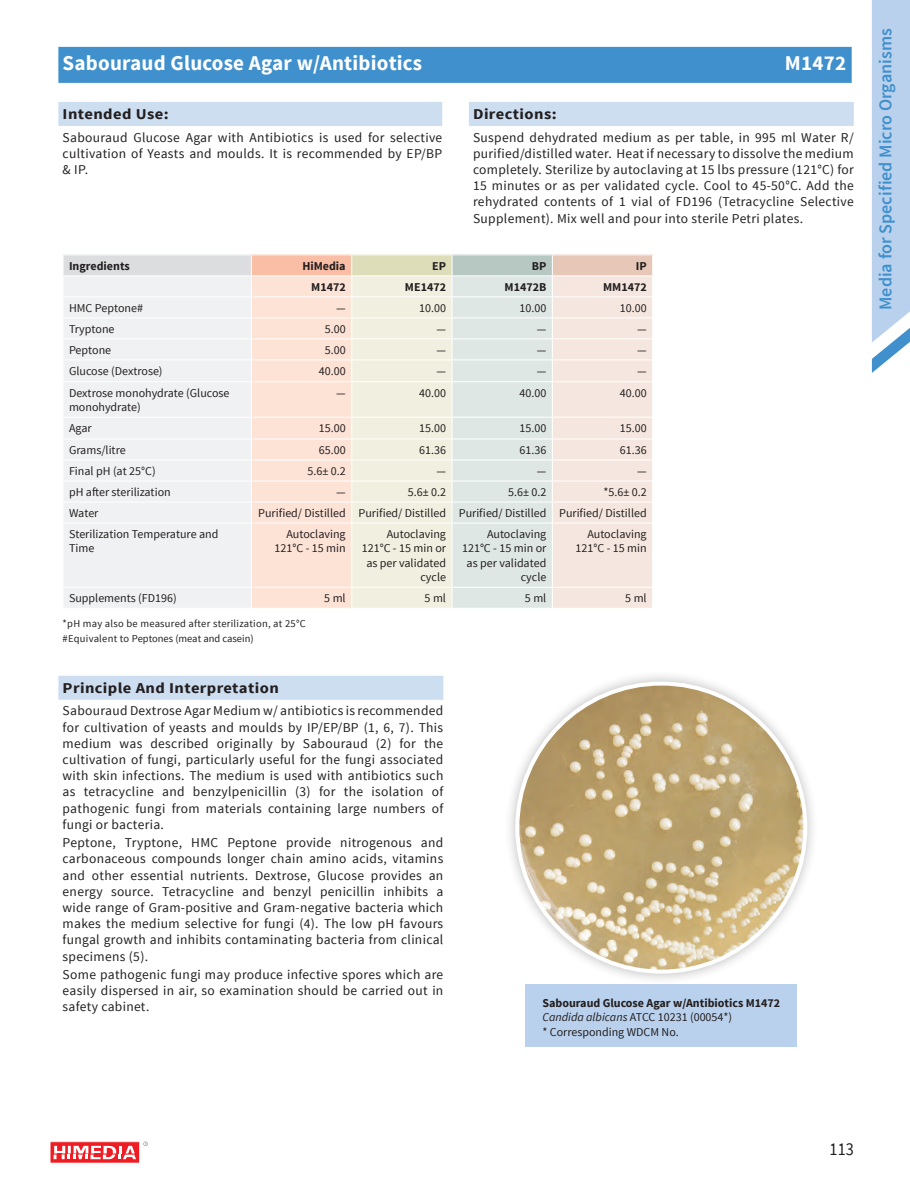
<style>
.page{position:relative;width:910px;height:1195px;background:#fff}
.page>*{position:absolute;margin:0;border:0;box-sizing:border-box;transform-origin:0 0}
.Heading_Microbial_Li{font:700 21px "Source Sans Pro";letter-spacing:.01em;color:#fff}
.t1{font:600 18px "Source Sans Pro";color:#3f90cd}
.t2{font:18px "Source Sans Pro";color:#231f20;scale:.9 1}
.Sub_Heading{font:700 15px "Source Sans Pro";letter-spacing:.025em;color:#231f20;scale:1.1 1}
.Para_Text{font:13.5px/16.2px "Source Sans Pro";letter-spacing:.025em;color:#231f20;text-align:justify}
.Table_Text{font:12px/14.4px "Source Sans Pro";color:#231f20;text-align:right}
.Image_Text{font:12px "Source Sans Pro";color:#231f20}
.Table_Sub_Heading{font:700 12px "Source Sans Pro";color:#231f20}
.Image_Head{font:700 12px "Source Sans Pro";color:#231f20}
.Para_Text-2{font:10.5px "Source Sans Pro";letter-spacing:.025em;color:#231f20}
.Para_Text-3{font:10.5px "Source Sans Pro";color:#231f20}
.s1{font-style:italic}
</style>
<div class="page">
<div style="left:50px;top:1141px;width:90px;height:22px;background:#ee1d23"></div>
<div style="left:50px;top:1141px;width:90px;height:22px;border:1px solid #fff"></div>
<svg style="left:54px;top:1145px;width:82px;height:14px"></svg>
<svg style="left:143px;top:1141px;width:5px;height:4px"></svg>
<div style="left:526px;top:984px;width:271px;height:62px;background:#b9d1ec"></div>
<div style="left:58px;top:47px;width:793px;height:36px;background:#3f90cd"></div>
<div style="left:58px;top:102px;width:384px;height:24px;background:#cddef1"></div>
<div style="left:469px;top:102px;width:384px;height:24px;background:#cddef1"></div>
<div style="left:63px;top:255px;width:188px;height:21px;background:#dcdddf"></div>
<div style="left:64px;top:277px;width:187px;height:331px;background:#f0f1f2"></div>
<hr style="left:63px;top:275px;width:188px;height:1px;background:#fff">
<hr style="left:63px;top:296px;width:188px;height:1px;background:#fff">
<hr style="left:63px;top:317px;width:188px;height:1px;background:#fff">
<hr style="left:63px;top:338px;width:188px;height:1px;background:#fff">
<hr style="left:63px;top:359px;width:188px;height:1px;background:#fff">
<svg style="left:63px;top:255px;width:1px;height:20px"></svg>
<hr style="left:63px;top:381px;width:188px;height:1px;background:#fff">
<hr style="left:63px;top:417px;width:188px;height:1px;background:#fff">
<hr style="left:63px;top:438px;width:188px;height:1px;background:#fff">
<hr style="left:63px;top:459px;width:188px;height:1px;background:#fff">
<hr style="left:63px;top:480px;width:188px;height:1px;background:#fff">
<hr style="left:63px;top:501px;width:188px;height:1px;background:#fff">
<hr style="left:63px;top:522px;width:188px;height:1px;background:#fff">
<hr style="left:63px;top:587px;width:188px;height:1px;background:#fff">
<svg style="left:251px;top:255px;width:402px;height:353px;background:#f0e7dd"></svg>
<div style="left:58px;top:675px;width:385px;height:24px;background:#cddef1"></div>
<div style="left:503px;top:670px;width:316px;height:315px;background:#231f20;opacity:.3"></div>
<img style="left:517px;top:683px;width:288px;height:288px;border-radius:144px">
<svg style="left:872px;top:0;width:38px;height:373px;background:#bad2ec"></svg>
<p class="Heading_Microbial_Li" style="left:63px;top:50px;width:361px">Sabouraud Glucose Agar w/Antibiotics</p>
<p class="Heading_Microbial_Li" style="left:785px;top:50px;width:63px">M1472</p>
<p class="Sub_Heading" style="left:63px;top:104px;width:98px">Intended Use:</p>
<p class="Para_Text" style="left:63px;top:129px;width:381px">Sabouraud Glucose Agar with Antibiotics is used for selective cultivation of Yeasts and moulds. It is recommended by EP/BP &amp; IP.</p>
<p class="Sub_Heading" style="left:473px;top:104px;width:77px">Directions:</p>
<p class="Para_Text" style="left:473px;top:129px;width:382px">Suspend dehydrated medium as per table, in 995 ml Water R/ purified/distilled water. Heat if necessary to dissolve the medium completely. Sterilize by autoclaving at 15 lbs pressure (121°C) for 15 minutes or as per validated cycle. Cool to 45-50°C. Add the rehydrated contents of 1 vial of FD196 (Tetracycline Selective Supplement). Mix well and pour into sterile Petri plates.</p>
<p class="Table_Sub_Heading" style="left:69px;top:258px;width:62px">Ingredients</p>
<p class="Table_Sub_Heading" style="left:302px;top:258px;width:45px">HiMedia</p>
<p class="Table_Sub_Heading" style="left:432px;top:258px;width:15px">EP</p>
<p class="Table_Sub_Heading" style="left:532px;top:258px;width:16px">BP</p>
<p class="Table_Sub_Heading" style="left:636px;top:258px;width:12px">IP</p>
<p class="Table_Sub_Heading" style="left:311px;top:279px;width:36px">M1472</p>
<p class="Table_Sub_Heading" style="left:405px;top:279px;width:43px">ME1472</p>
<p class="Table_Sub_Heading" style="left:504px;top:279px;width:43px">M1472B</p>
<p class="Table_Sub_Heading" style="left:603px;top:279px;width:45px">MM1472</p>
<p class="Table_Text" style="left:69px;top:301px;width:75px">HMC Peptone#</p>
<p class="Table_Text" style="left:336px;top:301px;width:11px">—</p>
<p class="Table_Text" style="left:419px;top:301px;width:28px">10.00</p>
<p class="Table_Text" style="left:519px;top:301px;width:28px">10.00</p>
<p class="Table_Text" style="left:620px;top:301px;width:28px">10.00</p>
<p class="Table_Text" style="left:69px;top:322px;width:47px">Tryptone</p>
<p class="Table_Text" style="left:325px;top:322px;width:22px">5.00</p>
<p class="Table_Text" style="left:436px;top:322px;width:11px">—</p>
<p class="Table_Text" style="left:537px;top:322px;width:11px">—</p>
<p class="Table_Text" style="left:637px;top:322px;width:11px">—</p>
<p class="Table_Text" style="left:69px;top:343px;width:44px">Peptone</p>
<p class="Table_Text" style="left:325px;top:343px;width:22px">5.00</p>
<p class="Table_Text" style="left:436px;top:343px;width:11px">—</p>
<p class="Table_Text" style="left:537px;top:343px;width:11px">—</p>
<p class="Table_Text" style="left:637px;top:343px;width:11px">—</p>
<p class="Table_Text" style="left:69px;top:364px;width:95px">Glucose (Dextrose)</p>
<p class="Table_Text" style="left:319px;top:364px;width:28px">40.00</p>
<p class="Table_Text" style="left:436px;top:364px;width:11px">—</p>
<p class="Table_Text" style="left:537px;top:364px;width:11px">—</p>
<p class="Table_Text" style="left:637px;top:364px;width:11px">—</p>
<p class="Table_Text" style="left:69px;top:386px;width:162px;text-align:left">Dextrose monohydrate (Glucose monohydrate)</p>
<p class="Table_Text" style="left:336px;top:386px;width:11px">—</p>
<p class="Table_Text" style="left:419px;top:386px;width:28px">40.00</p>
<p class="Table_Text" style="left:519px;top:386px;width:28px">40.00</p>
<p class="Table_Text" style="left:620px;top:386px;width:28px">40.00</p>
<p class="Table_Text" style="left:69px;top:421px;width:24px">Agar</p>
<p class="Table_Text" style="left:319px;top:421px;width:28px">15.00</p>
<p class="Table_Text" style="left:419px;top:421px;width:28px">15.00</p>
<p class="Table_Text" style="left:519px;top:421px;width:28px">15.00</p>
<p class="Table_Text" style="left:620px;top:421px;width:28px">15.00</p>
<p class="Table_Text" style="left:69px;top:443px;width:58px">Grams/litre</p>
<p class="Table_Text" style="left:319px;top:443px;width:28px">65.00</p>
<p class="Table_Text" style="left:419px;top:443px;width:28px">61.36</p>
<p class="Table_Text" style="left:519px;top:443px;width:28px">61.36</p>
<p class="Table_Text" style="left:620px;top:443px;width:28px">61.36</p>
<p class="Table_Text" style="left:69px;top:464px;width:88px">Final pH (at 25°C)</p>
<p class="Table_Text" style="left:307px;top:464px;width:40px">5.6± 0.2</p>
<p class="Table_Text" style="left:436px;top:464px;width:11px">—</p>
<p class="Table_Text" style="left:537px;top:464px;width:11px">—</p>
<p class="Table_Text" style="left:637px;top:464px;width:11px">—</p>
<p class="Table_Text" style="left:69px;top:485px;width:103px">pH after sterilization</p>
<p class="Table_Text" style="left:336px;top:485px;width:11px">—</p>
<p class="Table_Text" style="left:408px;top:485px;width:40px">5.6± 0.2</p>
<p class="Table_Text" style="left:508px;top:485px;width:40px">5.6± 0.2</p>
<p class="Table_Text" style="left:603px;top:485px;width:45px">*5.6± 0.2</p>
<p class="Table_Text" style="left:69px;top:506px;width:31px">Water</p>
<p class="Table_Text" style="left:258px;top:506px;width:89px">Purified/ Distilled</p>
<p class="Table_Text" style="left:358px;top:506px;width:89px">Purified/ Distilled</p>
<p class="Table_Text" style="left:459px;top:506px;width:89px">Purified/ Distilled</p>
<p class="Table_Text" style="left:559px;top:506px;width:89px">Purified/ Distilled</p>
<p class="Table_Text" style="left:69px;top:527px;width:151px;text-align:left">Sterilization Temperature and<br>Time</p>
<p class="Table_Text" style="left:274px;top:527px;width:73px">Autoclaving<br>121°C - 15 min</p>
<p class="Table_Text" style="left:362px;top:527px;width:86px">Autoclaving<br>121°C - 15 min or as per validated cycle</p>
<p class="Table_Text" style="left:462px;top:527px;width:86px">Autoclaving<br>121°C - 15 min or as per validated cycle</p>
<p class="Table_Text" style="left:575px;top:527px;width:73px">Autoclaving<br>121°C - 15 min</p>
<p class="Table_Text" style="left:69px;top:591px;width:109px">Supplements (FD196)</p>
<p class="Table_Text" style="left:324px;top:591px;width:23px">5 ml</p>
<p class="Table_Text" style="left:424px;top:591px;width:23px">5 ml</p>
<p class="Table_Text" style="left:525px;top:591px;width:23px">5 ml</p>
<p class="Table_Text" style="left:625px;top:591px;width:23px">5 ml</p>
<p class="Para_Text-2" style="left:63px;top:617px;width:245px">*pH may also be measured after sterilization, at 25°C</p>
<p class="Para_Text-3" style="left:63px;top:632px;width:192px">#Equivalent to Peptones (meat and casein)</p>
<p class="Sub_Heading" style="left:63px;top:678px;width:198px">Principle And Interpretation</p>
<p class="Para_Text" style="left:63px;top:703px;width:382px">Sabouraud Dextrose Agar Medium w/ antibiotics is recommended for cultivation of yeasts and moulds by IP/EP/BP (1, 6, 7). This medium was described originally by Sabouraud (2) for the cultivation of fungi, particularly useful for the fungi associated with skin infections. The medium is used with antibiotics such as tetracycline and benzylpenicillin (3) for the isolation of pathogenic fungi from materials containing large numbers of fungi or bacteria.</p>
<p class="Para_Text" style="left:63px;top:834px;width:382px">Peptone, Tryptone, HMC Peptone provide nitrogenous and carbonaceous compounds longer chain amino acids, vitamins and other essential nutrients. Dextrose, Glucose provides an energy source. Tetracycline and benzyl penicillin inhibits a wide range of Gram-positive and Gram-negative bacteria which makes the medium selective for fungi (4). The low pH favours fungal growth and inhibits contaminating bacteria from clinical specimens (5).</p>
<p class="Para_Text" style="left:63px;top:966px;width:382px">Some pathogenic fungi may produce infective spores which are easily dispersed in air, so examination should be carried out in safety cabinet.</p>
<p class="Image_Head" style="left:542px;top:995px;width:239px">Sabouraud Glucose Agar w/Antibiotics M1472</p>
<p class="Image_Text" style="left:542px;top:1009px;width:191px"><span class="s1">Candida albicans</span> ATCC 10231 (00054*)</p>
<p class="Image_Text" style="left:542px;top:1024px;width:138px">* Corresponding WDCM No.</p>
<h2 class="t1" style="left:874px;top:310px;width:283px;rotate:-90deg">Media for Specified Micro Organisms</h2>
<h2 class="t2" style="left:829px;top:1137px;width:28px">113</h2>
</div>
